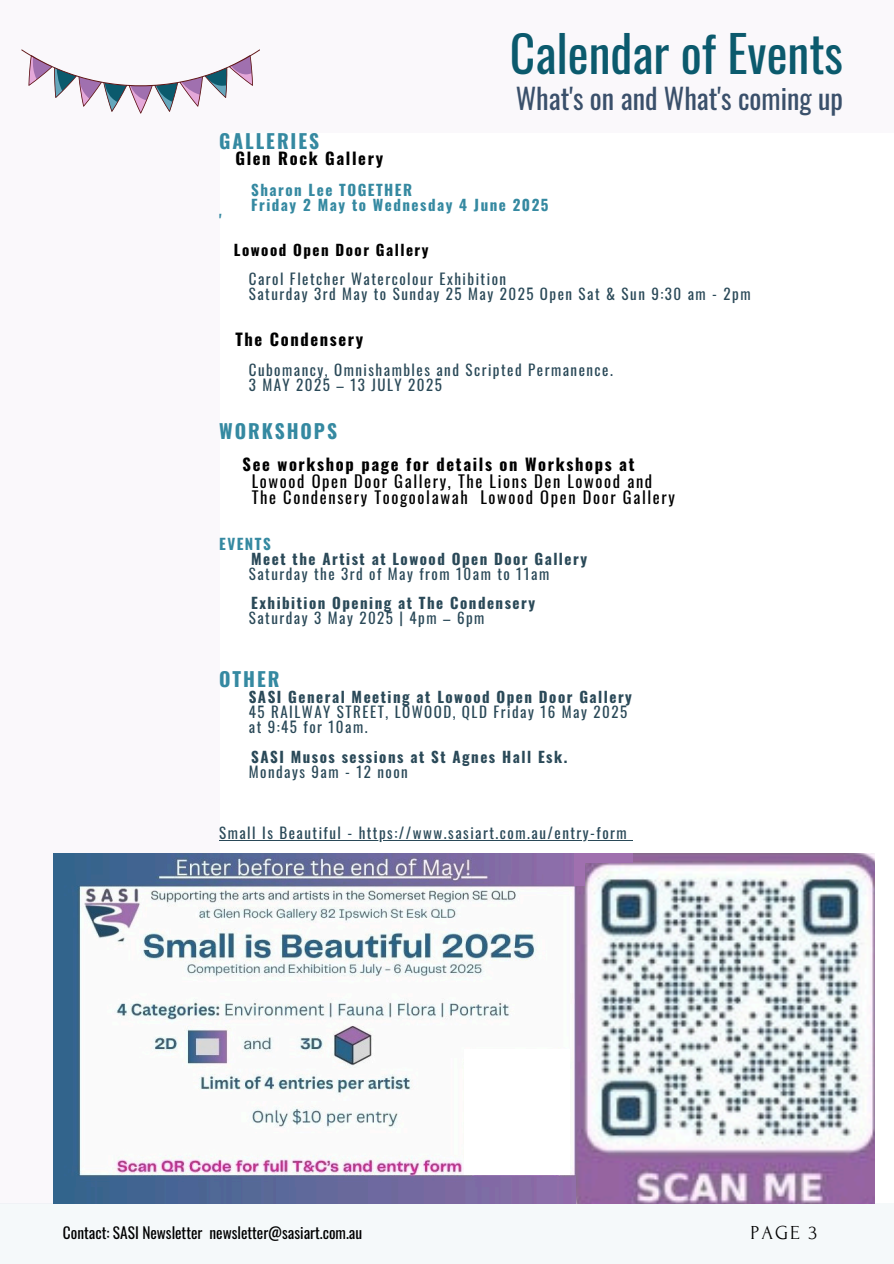
<style>
.page{position:relative;width:894px;height:1264px;background:#fff}
.page>*{position:absolute;margin:0;border:0;box-sizing:border-box;transform-origin:0 0}
.t1{font:49.5px "Oswald";color:#0b5a6d}
.t2{font:28.05px "Oswald";color:#3a506b}
.t3{font:19.8px "Forum";color:#000}
.t4{font:700 19.5px "Oswald";letter-spacing:.1em;color:#3589a1}
.t5{font:16.5px "Oswald";letter-spacing:.1em;color:#000}
.t6{font:700 16.5px "Oswald";letter-spacing:.1em;color:#000}
.t7{font:15.3px "Oswald";color:#000}
.t8{font:15px "Oswald";letter-spacing:.1em;color:#2a4958}
.t9{font:700 15px "Oswald";letter-spacing:.1em;color:#2a4958}
.t10{font:700 15px/14.9px "Oswald";letter-spacing:.1em;color:#3589a1}
.t11{font:700 15px "Oswald";letter-spacing:.1em;color:#000}
</style>
<div class="page">
<div style="left:0;top:0;width:893px;height:133px;background:#faf8fb"></div>
<div style="left:0;top:133px;width:219px;height:1070px;background:#faf8fb"></div>
<div style="left:0;top:1203px;width:893px;height:60px;background:#f5f9fa"></div>
<svg style="left:21px;top:49px;width:239px;height:64px"></svg>
<hr style="left:219px;top:839px;width:409px;height:1px;background:#2a4958">
<img style="left:53px;top:853px;width:523px;height:350px">
<img style="left:576px;top:853px;width:298px;height:350px">
<div style="left:464px;top:1048px;width:105px;height:126px;background:#fff"></div>
<div style="left:574px;top:853px;width:58px;height:9px;background:#a070af"></div>
<div style="left:574px;top:861px;width:10px;height:24px;background:#a070af"></div>
<p class="t1" style="left:510px;top:15px;width:334px">Calendar of Events</p>
<p class="t2" style="left:515px;top:76px;width:329px">What's on and What's coming up</p>
<p class="t4" style="left:219px;top:125px;width:101px">GALLERIES</p>
<p class="t6" style="left:235px;top:146px;width:149px">Glen Rock Gallery</p>
<p class="t10" style="left:251px;top:182px;width:299px">Sharon Lee TOGETHER<br>Friday 2 May to Wednesday 4 June 2025</p>
<p class="t10" style="left:219px;top:211px;width:4px">'</p>
<h1 class="t11" style="left:234px;top:238px;width:196px">Lowood Open Door Gallery</h1>
<h2 class="t8" style="left:249px;top:267px;width:259px">Carol Fletcher Watercolour Exhibition</h2>
<h5 class="t8" style="left:249px;top:282px;width:503px">Saturday 3rd May to Sunday 25 May 2025 Open Sat &amp; Sun 9:30 am - 2pm</h5>
<h5 class="t6" style="left:235px;top:326px;width:129px">The Condensery</h5>
<p class="t8" style="left:249px;top:358px;width:365px">Cubomancy, Omnishambles and Scripted Permanence.</p>
<p class="t8" style="left:249px;top:373px;width:194px">3 MAY 2025 – 13 JULY 2025</p>
<p class="t4" style="left:219px;top:416px;width:119px">WORKSHOPS</p>
<h5 class="t6" style="left:242px;top:451px;width:393px">See workshop page for details on Workshops at</h5>
<p class="t5" style="left:252px;top:468px;width:402px">Lowood Open Door Gallery, The Lions Den Lowood and</p>
<p class="t5" style="left:252px;top:484px;width:424px">The Condensery Toogoolawah Lowood Open Door Gallery</p>
<p class="t10" style="left:219px;top:535px;width:53px">EVENTS</p>
<p class="t9" style="left:251px;top:547px;width:337px">Meet the Artist at Lowood Open Door Gallery</p>
<p class="t8" style="left:249px;top:561px;width:302px">Saturday the 3rd of May from 10am to 11am</p>
<p class="t9" style="left:251px;top:591px;width:285px">Exhibition Opening at The Condensery</p>
<p class="t8" style="left:249px;top:606px;width:237px">Saturday 3 May 2025 | 4pm – 6pm</p>
<p class="t4" style="left:219px;top:664px;width:62px">OTHER</p>
<p class="t9" style="left:249px;top:685px;width:384px">SASI General Meeting at Lowood Open Door Gallery</p>
<p class="t8" style="left:249px;top:700px;width:380px">45 RAILWAY STREET, LOWOOD, QLD Friday 16 May 2025</p>
<p class="t8" style="left:249px;top:715px;width:120px">at 9:45 for 10am.</p>
<p class="t9" style="left:251px;top:744px;width:317px">SASI Musos sessions at St Agnes Hall Esk.</p>
<p class="t8" style="left:249px;top:759px;width:161px">Mondays 9am - 12 noon</p>
<p class="t8" style="left:219px;top:821px;width:409px">Small Is Beautiful - https://www.sasiart.com.au/entry-form</p>
<p class="t7" style="left:63px;top:1220px;width:301px">Contact: SASI Newsletter newsletter@sasiart.com.au</p>
<p class="t3" style="left:750px;top:1221px;width:68px">PAGE 3</p>
</div>
